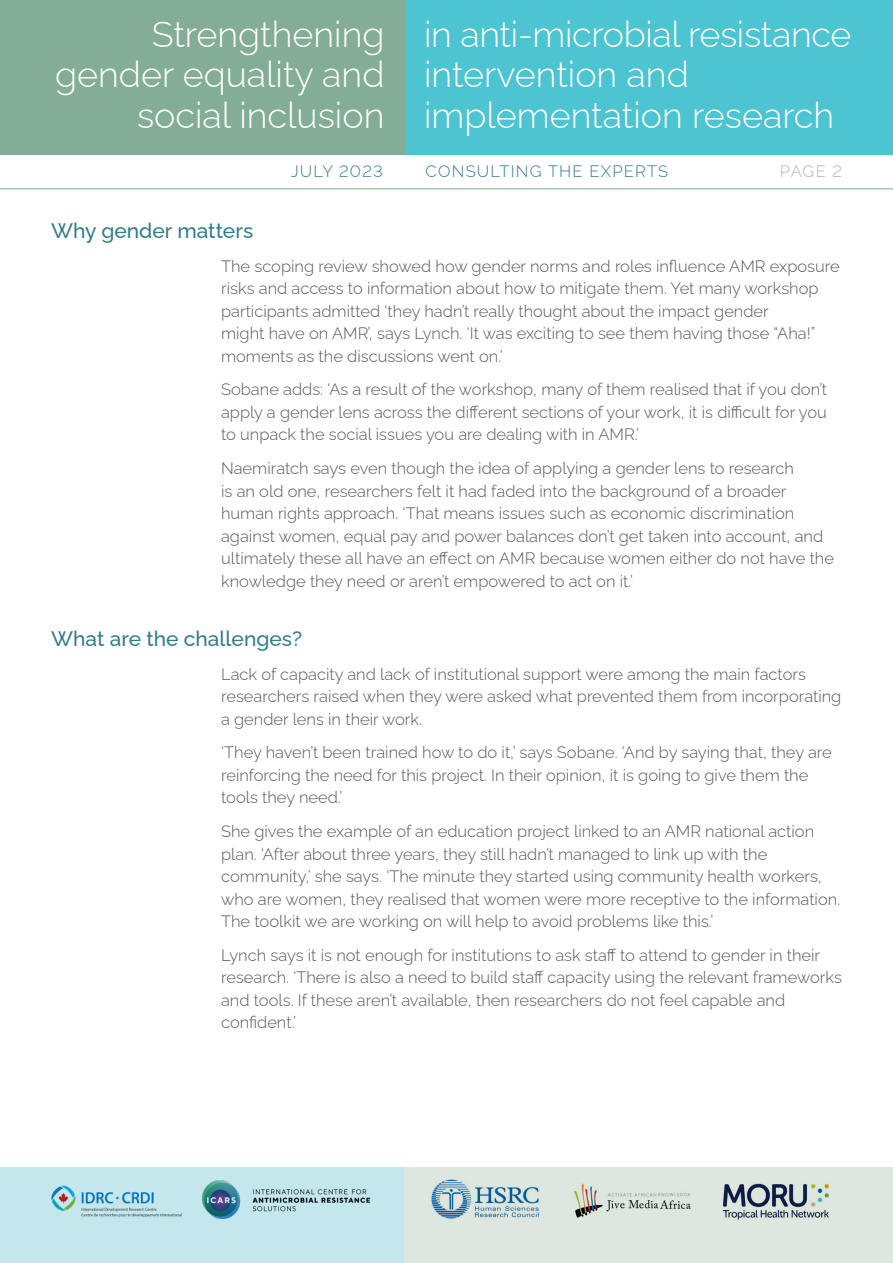
<style>
.page{position:relative;width:893px;height:1263px;background:#fff}
.page>*{position:absolute;margin:0;border:0;box-sizing:border-box;transform-origin:0 0}
.t1{font:300 36px/40.5px "Raleway";color:#fff;text-align:right}
.Heading_Style_1{font:500 21px "Raleway";color:#327c8b}
.Body_Text{font:300 16.5px/22.5px "Raleway";color:#57585a}
.t2{font:300 16.5px "Raleway";letter-spacing:.075em;color:#327c8b}
.t3{font:300 16.5px "Raleway";color:#b2b3b7}
</style>
<div class="page">
<div style="left:404px;top:0;width:489px;height:155px;background:#4cc4d2"></div>
<div style="left:0;top:0;width:405px;height:155px;background:#83ae95"></div>
<div style="left:0;top:1167px;width:405px;height:96px;background:#c4e7ed"></div>
<div style="left:405px;top:1167px;width:488px;height:96px;background:#dde7df"></div>
<img style="left:203px;top:1181px;width:168px;height:38px">
<img style="left:51px;top:1185px;width:131px;height:33px">
<img style="left:431px;top:1179px;width:108px;height:40px">
<img style="left:574px;top:1183px;width:117px;height:35px">
<img style="left:722px;top:1183px;width:107px;height:36px">
<hr style="left:0;top:188px;width:893px;height:1px;background:#83ae95">
<p class="t1" style="left:55px;top:10px;width:331px">Strengthening gender equality and social inclusion</p>
<p class="t1" style="left:424px;top:10px;width:429px">in anti-microbial resistance</p>
<p class="t1" style="left:424px;top:50px;width:266px">intervention and</p>
<p class="t1" style="left:424px;top:91px;width:412px">implementation research</p>
<p class="t2" style="left:291px;top:158px;width:94px">JULY 2023</p>
<p class="t2" style="left:425px;top:158px;width:244px">CONSULTING THE EXPERTS</p>
<p class="t3" style="left:780px;top:158px;width:63px">PAGE 2</p>
<p class="Heading_Style_1" style="left:51px;top:214px;width:204px">Why gender matters</p>
<p class="Body_Text" style="left:221px;top:253px;width:620px">The scoping review showed how gender norms and roles influence AMR exposure risks and access to information about how to mitigate them. Yet many workshop participants admitted ‘they hadn’t really thought about the impact gender<br>might have on AMR’, says Lynch. ‘It was exciting to see them having those “Aha!” moments as the discussions went on.’</p>
<p class="Body_Text" style="left:221px;top:376px;width:607px;text-align:justify">Sobane adds: ‘As a result of the workshop, many of them realised that if you don’t apply a gender lens across the different sections of your work, it is difficult for you to unpack the social issues you are dealing with in AMR.’</p>
<p class="Body_Text" style="left:221px;top:455px;width:614px">Naemiratch says even though the idea of applying a gender lens to research<br>is an old one, researchers felt it had faded into the background of a broader human rights approach. ‘That means issues such as economic discrimination against women, equal pay and power balances don’t get taken into account, and ultimately these all have an effect on AMR because women either do not have the knowledge they need or aren’t empowered to act on it.’</p>
<p class="Heading_Style_1" style="left:51px;top:622px;width:253px">What are the challenges?</p>
<p class="Body_Text" style="left:221px;top:661px;width:622px">Lack of capacity and lack of institutional support were among the main factors researchers raised when they were asked what prevented them from incorporating a gender lens in their work.</p>
<p class="Body_Text" style="left:221px;top:739px;width:612px">‘They haven’t been trained how to do it,’ says Sobane. ‘And by saying that, they are reinforcing the need for this project. In their opinion, it is going to give them the tools they need.’</p>
<p class="Body_Text" style="left:221px;top:818px;width:621px">She gives the example of an education project linked to an AMR national action plan. ‘After about three years, they still hadn’t managed to link up with the community,’ she says. ‘The minute they started using community health workers, who are women, they realised that women were more receptive to the information.<br>The toolkit we are working on will help to avoid problems like this.’</p>
<p class="Body_Text" style="left:221px;top:942px;width:622px">Lynch says it is not enough for institutions to ask staff to attend to gender in their research. ‘There is also a need to build staff capacity using the relevant frameworks and tools. If these aren’t available, then researchers do not feel capable and confident.’</p>
</div>
